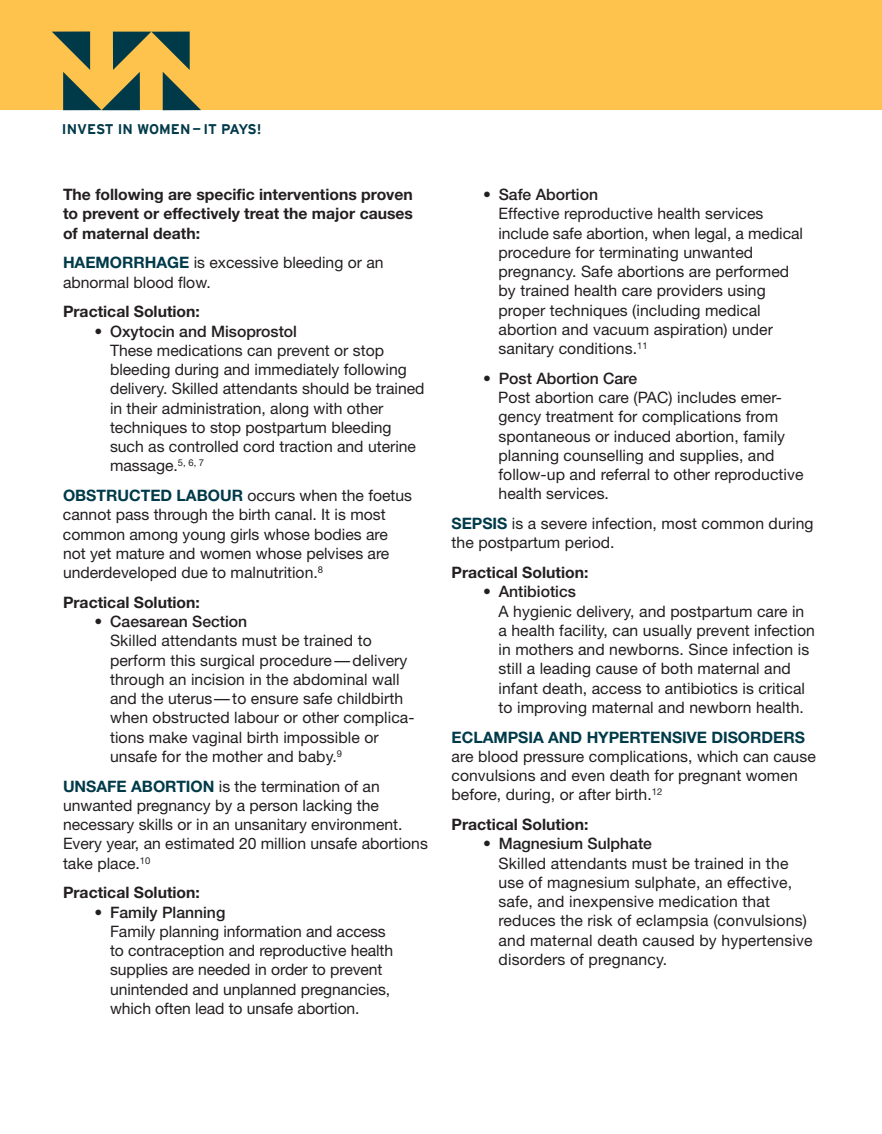
<style>
.page{position:relative;width:882px;height:1134px;background:#fff}
.page>*{position:absolute;margin:0;border:0;box-sizing:border-box;transform-origin:0 0}
.t1{font:15.75px/19.2px "Helvetica Neue";letter-spacing:.005em;color:#231f20}
.t2{font:700 15.75px/19.2px "Helvetica Neue";color:#231f20;text-align:justify}
.t3{font:500 15.75px "Helvetica Neue";color:#231f20}
.t4{font:700 15.75px "Helvetica Neue";color:#003a49}
.t5{font:700 14px "Interstate";color:#003a49}
.s1{font-weight:700;color:#003a49}
</style>
<div class="page">
<div style="left:0;top:0;width:882px;height:110px;background:#fec34d"></div>
<svg style="left:52px;top:32px;width:149px;height:78px"></svg>
<p class="t5" style="left:62px;top:121px;width:201px">INVEST IN WOMEN —IT PAYS!</p>
<p class="t2" style="left:63px;top:186px;width:352px">The following are specific interventions proven to prevent or effectively treat the major causes of maternal death:</p>
<p class="t1" style="left:63px;top:255px;width:322px"><span class="s1">HAEMORRHAGE</span> is excessive bleeding or an abnormal blood flow.</p>
<p class="t2" style="left:63px;top:304px;width:138px">Practical Solution:</p>
<p class="t3" style="left:95px;top:325px;width:204px">• Oxytocin and Misoprostol</p>
<p class="t1" style="left:110px;top:342px;width:316px">These medications can prevent or stop bleeding during and immediately following delivery. Skilled attendants should be trained in their administration, along with other techniques to stop postpartum bleeding such as controlled cord traction and uterine massage.<sup>5,</sup> <sup>6,</sup> <sup>7</sup></p>
<p class="t1" style="left:63px;top:488px;width:351px"><span class="s1">OBSTRUCTED LABOUR</span> occurs when the foetus cannot pass through the birth canal. It is most common among young girls whose bodies are not yet mature and women whose pelvises are underdeveloped due to malnutrition.<sup>8</sup></p>
<p class="t2" style="left:63px;top:594px;width:138px">Practical Solution:</p>
<p class="t3" style="left:95px;top:616px;width:154px">• Caesarean Section</p>
<p class="t1" style="left:110px;top:633px;width:306px">Skilled attendants must be trained to perform this surgical procedure—delivery through an incision in the abdominal wall and the uterus—to ensure safe childbirth when obstructed labour or other complica&shy;tions make vaginal birth impossible or unsafe for the mother and baby.<sup>9</sup></p>
<p class="t1" style="left:63px;top:778px;width:366px"><span class="s1">UNSAFE ABORTION</span> is the termination of an unwanted pregnancy by a person lacking the necessary skills or in an unsanitary environment.<br>Every year, an estimated 20 million unsafe abortions take place.<sup>10</sup></p>
<p class="t2" style="left:63px;top:885px;width:138px">Practical Solution:</p>
<p class="t3" style="left:95px;top:906px;width:132px">• Family Planning</p>
<p class="t1" style="left:110px;top:923px;width:285px">Family planning information and access to contraception and reproductive health supplies are needed in order to prevent unintended and unplanned pregnancies, which often lead to unsafe abortion.</p>
<p class="t3" style="left:483px;top:189px;width:117px">• Safe Abortion</p>
<p class="t1" style="left:499px;top:206px;width:306px">Effective reproductive health services include safe abortion, when legal, a medical procedure for terminating unwanted pregnancy. Safe abortions are performed by trained health care providers using proper techniques (including medical abortion and vacuum aspiration) under sanitary conditions.<sup>11</sup></p>
<p class="t3" style="left:483px;top:373px;width:156px">• Post Abortion Care</p>
<p class="t1" style="left:498px;top:390px;width:307px">Post abortion care (PAC) includes emer&shy;gency treatment for complications from spontaneous or induced abortion, family planning counselling and supplies, and follow-up and referral to other reproductive health services.</p>
<p class="t1" style="left:452px;top:516px;width:364px"><span class="s1">SEPSIS</span> is a severe infection, most common during the postpartum period.</p>
<p class="t2" style="left:452px;top:564px;width:138px">Practical Solution:</p>
<p class="t3" style="left:483px;top:586px;width:94px">• Antibiotics</p>
<p class="t1" style="left:499px;top:603px;width:318px">A hygienic delivery, and postpartum care in a health facility, can usually prevent infection in mothers and newborns. Since infection is still a leading cause of both maternal and infant death, access to antibiotics is critical to improving maternal and newborn health.</p>
<p class="t4" style="left:452px;top:731px;width:355px">ECLAMPSIA AND HYPERTENSIVE DISORDERS</p>
<p class="t1" style="left:452px;top:748px;width:366px">are blood pressure complications, which can cause convulsions and even death for pregnant women before, during, or after birth.<sup>12</sup></p>
<p class="t2" style="left:452px;top:816px;width:138px">Practical Solution:</p>
<p class="t3" style="left:483px;top:838px;width:171px">• Magnesium Sulphate</p>
<p class="t1" style="left:499px;top:855px;width:316px">Skilled attendants must be trained in the use of magnesium sulphate, an effective, safe, and inexpensive medication that reduces the risk of eclampsia (convulsions) and maternal death caused by hypertensive disorders of pregnancy.</p>
</div>
